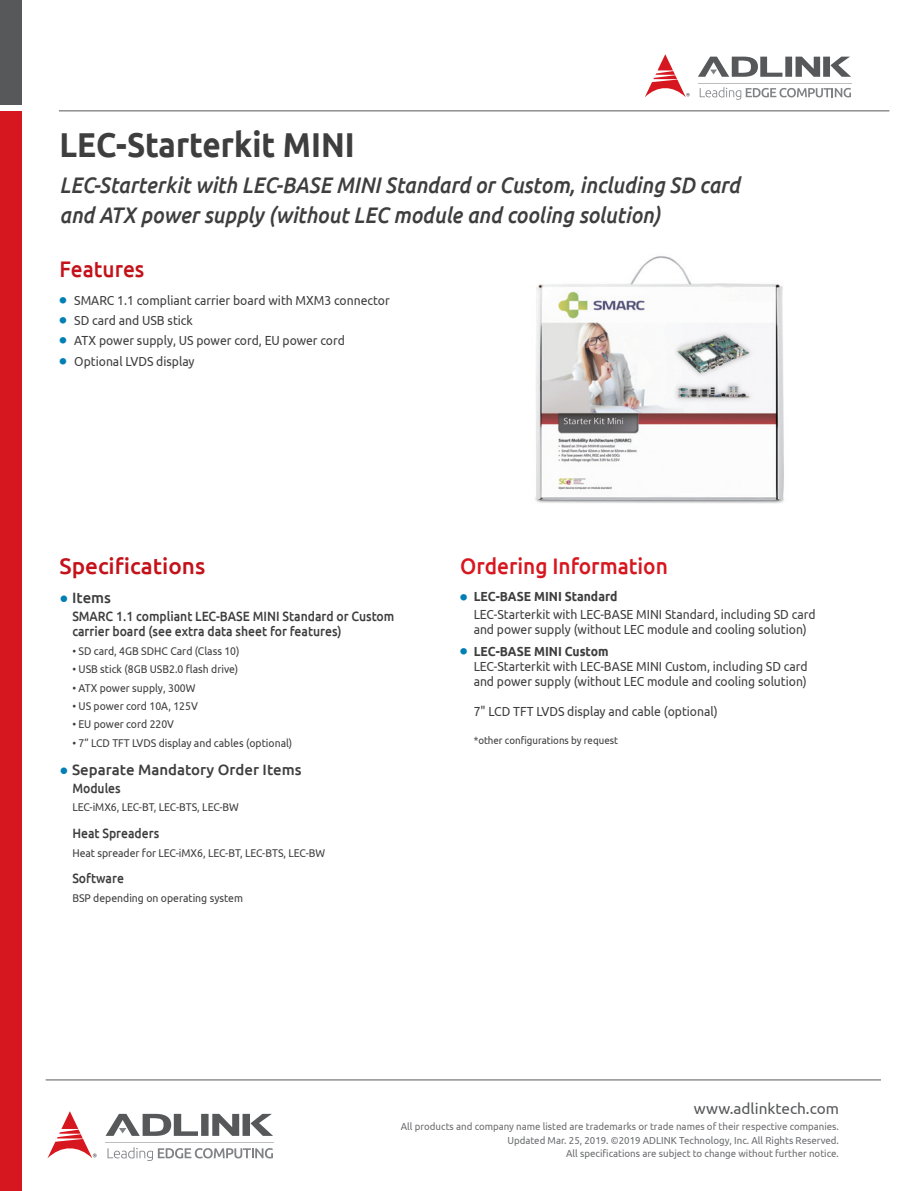
<style>
.page{position:relative;width:915px;height:1191px;background:#fff}
.page>*{position:absolute;margin:0;border:0;box-sizing:border-box;transform-origin:0 0}
.t1{font:700 34.5px "Ubuntu";color:#3e3e3f;scale:.91 1}
.t2{font:italic 500 22.5px/30px "Ubuntu";color:#3e3e3f;scale:.91 1}
.t3{font:500 22.5px "Ubuntu";color:#d7171f;scale:.93 1}
.t4{font:500 22.5px "Ubuntu";color:#c4121a}
.t5{font:500 22.5px "Ubuntu";color:#c4121a;scale:.93 1}
.t6{font:15.3px "Ubuntu";color:#57585a}
.t7{font:500 15px "Ubuntu";color:#3e3e3f}
.t8{font:500 13.5px/15.5px "Ubuntu";color:#3e3e3f;scale:.9 1}
.t9{font:13.2px/15px "Ubuntu";color:#3e3e3f;scale:.92 1}
.t10{font:11.25px "Ubuntu";color:#3e3e3f;scale:.93 1}
.t11{font:10.5px "Ubuntu";color:#3e3e3f;scale:.92 1}
.t12{font:10.2px/13.5px "Ubuntu";color:#6c6d70;text-align:right;scale:.95 1}
.s1{font-family:"Adobe Ming Std";font-weight:300;font-size:7.2px;color:#007fb4}
.s2{font-family:"Trebuchet MS";font-weight:400;color:#007fb4}
.s3{font-weight:700}
</style>
<div class="page">
<div style="left:0;top:111px;width:21px;height:1080px;background:#d7171f"></div>
<div style="left:0;top:0;width:21px;height:104px;background:#57585a"></div>
<svg style="left:698px;top:57px;width:152px;height:20px"></svg>
<svg style="left:645px;top:54px;width:44px;height:43px"></svg>
<svg style="left:699px;top:87px;width:151px;height:13px"></svg>
<hr style="left:697px;top:83px;width:154px;height:1px;background:#bcbdc0">
<hr style="left:59px;top:110px;width:830px;height:1px;background:#57585a">
<hr style="left:46px;top:1079px;width:834px;height:1px;background:#57585a">
<svg style="left:106px;top:1113px;width:166px;height:22px"></svg>
<svg style="left:47px;top:1111px;width:50px;height:47px"></svg>
<svg style="left:107px;top:1147px;width:166px;height:14px"></svg>
<hr style="left:105px;top:1142px;width:168px;height:1px;background:#bcbdc0">
<img style="left:535px;top:256px;width:249px;height:248px">
<h1 class="t1" style="left:60px;top:124px;width:326px">LEC-Starterkit MINI</h1>
<h2 class="t2" style="left:60px;top:169px;width:749px">LEC-Starterkit with LEC-BASE MINI Standard or Custom, including SD card and ATX power supply (without LEC module and cooling solution)</h2>
<h2 class="t5" style="left:60px;top:255px;width:93px">Features</h2>
<p class="t9" style="left:60px;top:292px;width:360px"><span class="s1">●</span> SMARC 1.1 compliant carrier board with MXM3 connector</p>
<p class="t9" style="left:60px;top:312px;width:146px"><span class="s1">●</span> SD card and USB stick</p>
<p class="t9" style="left:60px;top:333px;width:311px"><span class="s1">●</span> ATX power supply, US power cord, EU power cord</p>
<p class="t9" style="left:60px;top:353px;width:148px"><span class="s1">●</span> Optional LVDS display</p>
<h2 class="t4" style="left:60px;top:552px;width:147px">Specifications</h2>
<p class="t7" style="left:60px;top:588px;width:53px"><span class="s2">●</span> Items</p>
<p class="t8" style="left:72px;top:608px;width:359px">SMARC 1.1 compliant LEC-BASE MINI Standard or Custom carrier board (see extra data sheet for features)</p>
<p class="t10" style="left:72px;top:644px;width:181px">• SD card, 4GB SDHC Card (Class 10)</p>
<p class="t10" style="left:72px;top:662px;width:180px">• USB stick (8GB USB2.0 flash drive)</p>
<p class="t10" style="left:72px;top:681px;width:134px">• ATX power supply, 300W</p>
<p class="t10" style="left:72px;top:699px;width:136px">• US power cord 10A, 125V</p>
<p class="t10" style="left:72px;top:717px;width:111px">• EU power cord 220V</p>
<p class="t10" style="left:72px;top:736px;width:238px">• 7” LCD TFT LVDS display and cables (optional)</p>
<p class="t7" style="left:60px;top:760px;width:243px"><span class="s2">●</span> Separate Mandatory Order Items</p>
<p class="t8" style="left:72px;top:780px;width:55px">Modules</p>
<p class="t10" style="left:72px;top:800px;width:180px">LEC-iMX6, LEC-BT, LEC-BTS, LEC-BW</p>
<p class="t8" style="left:72px;top:825px;width:98px">Heat Spreaders</p>
<p class="t10" style="left:72px;top:845px;width:273px">Heat spreader for LEC-iMX6, LEC-BT, LEC-BTS, LEC-BW</p>
<p class="t8" style="left:72px;top:870px;width:59px">Software</p>
<p class="t10" style="left:72px;top:891px;width:185px">BSP depending on operating system</p>
<h2 class="t3" style="left:460px;top:552px;width:225px">Ordering Information</h2>
<p class="t9" style="left:473px;top:587px;width:373px;line-height:18px;text-indent:-14px"><span class="s1">●</span> <span class="s3">LEC-BASE MINI Standard<br></span>LEC-Starterkit with LEC-BASE MINI Standard, including SD card</p>
<p class="t9" style="left:473px;top:622px;width:363px">and power supply (without LEC module and cooling solution)</p>
<p class="t9" style="left:473px;top:643px;width:364px;text-indent:-14px"><span class="s1">●</span> <span class="s3">LEC-BASE MINI Custom<br></span>LEC-Starterkit with LEC-BASE MINI Custom, including SD card and power supply (without LEC module and cooling solution)</p>
<p class="t9" style="left:473px;top:703px;width:267px">7" LCD TFT LVDS display and cable (optional)</p>
<p class="t11" style="left:473px;top:733px;width:158px">*other configurations by request</p>
<p class="t6" style="left:693px;top:1098px;width:146px">www.adlinktech.com</p>
<p class="t12" style="left:400px;top:1119px;width:462px">All products and company name listed are trademarks or trade names of their respective companies.<br>Updated Mar. 25, 2019. ©2019 ADLINK Technology, Inc. All Rights Reserved.<br>All specifications are subject to change without further notice.</p>
</div>
